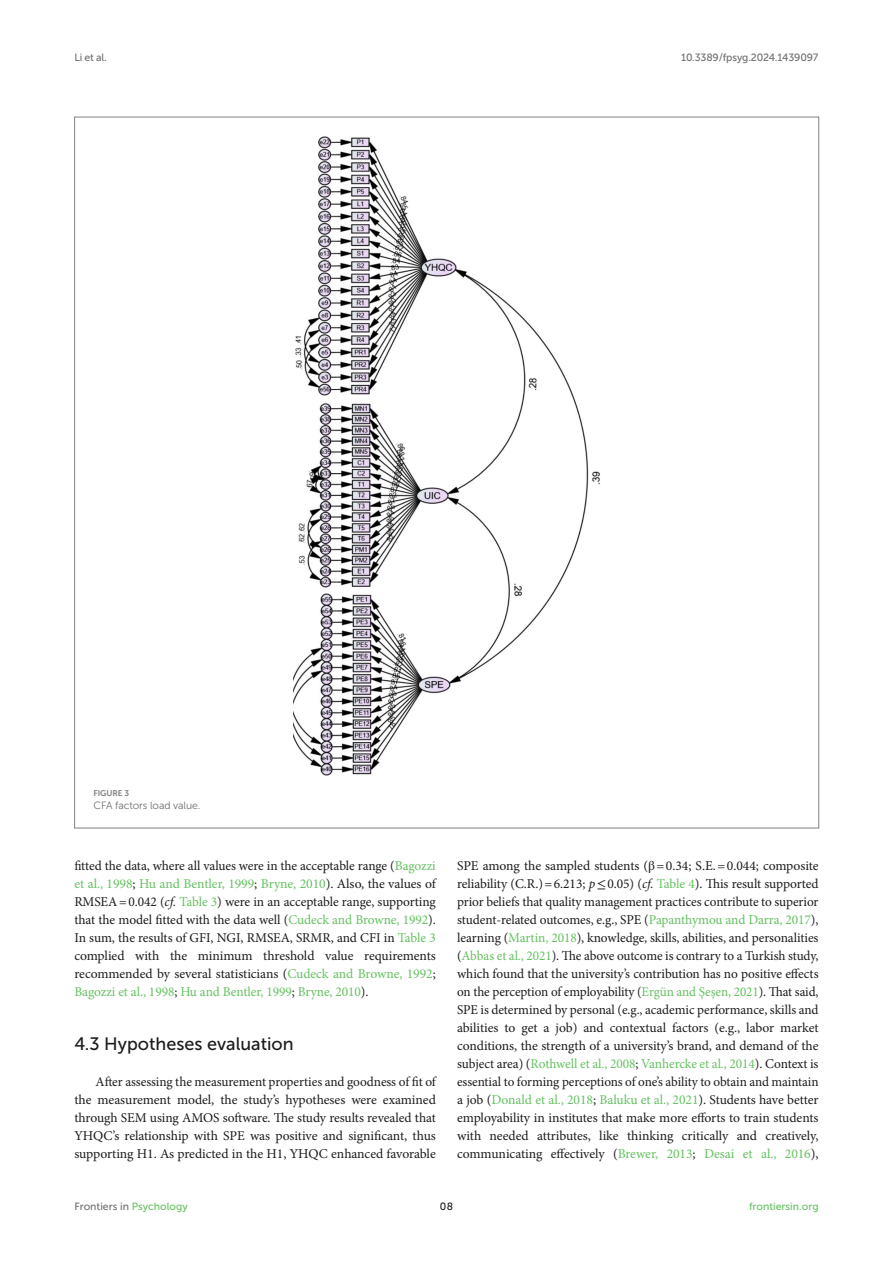
<style>
.page{position:relative;width:893px;height:1263px;background:#fff}
.page>*{position:absolute;margin:0;border:0;box-sizing:border-box;transform-origin:0 0}
.HEAD_2{font:18px "Museo Sans 500";color:#1b1c1b}
.TEXT_FLUSH{font:13.5px/18px "Minion Pro";letter-spacing:-.005em;color:#1b1c1b;text-align:justify}
.TEXT{font:13.5px/18px "Minion Pro";letter-spacing:-.005em;color:#1b1c1b;text-align:justify}
.t1{font:10.5px "Museo Sans 500";letter-spacing:-.015em;color:#706f70}
.FIG_LEG{font:10.5px "Museo Sans 300";letter-spacing:-.01em;color:#706f70}
.t2{font:10.5px "Museo Sans 500";color:#65c161}
.t3{font:10.5px "Museo Sans 500";color:#1b1c1b}
.FIG_HD{font:8.25px "Museo Sans 700";letter-spacing:-.01em;color:#7e7f7f}
.s1{color:#65c161}
.s2{font-style:italic}
.s3{font-family:"STIX General"}
</style>
<div class="page">
<img style="left:293px;top:136px;width:307px;height:640px">
<p class="t1" style="left:74px;top:51px;width:34px">Li et al.</p>
<p class="t1" style="left:681px;top:51px;width:139px">10.3389/fpsyg.2024.1439097</p>
<p class="FIG_HD" style="left:94px;top:788px;width:37px">FIGURE 3</p>
<p class="FIG_LEG" style="left:94px;top:800px;width:108px">CFA factors load value.</p>
<p class="TEXT" style="left:74px;top:857px;width:363px">fitted the data, where all values were in the acceptable range (<span class="s1">Bagozzi et al., 1998</span>; <span class="s1">Hu and Bentler, 1999</span>; <span class="s1">Bryne, 2010</span>). Also, the values of RMSEA=0.042 (<span class="s2">cf.</span> <span class="s1">Table 3</span>) were in an acceptable range, supporting that the model fitted with the data well (<span class="s1">Cudeck and Browne, 1992</span>).<br>In sum, the results of GFI, NGI, RMSEA, SRMR, and CFI in <span class="s1">Table 3 </span>complied with the minimum threshold value requirements recommended by several statisticians (<span class="s1">Cudeck and Browne, 1992</span>; <span class="s1">Bagozzi et al., 1998</span>; <span class="s1">Hu and Bentler, 1999</span>; <span class="s1">Bryne, 2010</span>).</p>
<p class="HEAD_2" style="left:74px;top:1034px;width:221px">4.3 Hypotheses evaluation</p>
<p class="TEXT_FLUSH" style="left:74px;top:1073px;width:363px;text-indent:21px">After assessing the measurement properties and goodness of fit of the measurement model, the study’s hypotheses were examined through SEM using AMOS software. The study results revealed that YHQC’s relationship with SPE was positive and significant, thus supporting H1. As predicted in the H1, YHQC enhanced favorable</p>
<p class="TEXT_FLUSH" style="left:457px;top:857px;width:363px">SPE among the sampled students (<span class="s3">β</span>=0.34; S.E.=0.044; composite reliability (C.R.)=6.213; <span class="s2">p</span><span class="s3">≤</span>0.05) (<span class="s2">cf.</span> <span class="s1">Table 4</span>). This result supported prior beliefs that quality management practices contribute to superior student-related outcomes, e.g., SPE (<span class="s1">Papanthymou and Darra, 2017</span>), learning (<span class="s1">Martin, 2018</span>), knowledge, skills, abilities, and personalities (<span class="s1">Abbas et al., 2021</span>). The above outcome is contrary to a Turkish study, which found that the university’s contribution has no positive effects on the perception of employability (<span class="s1">Ergün and Şeşen, 2021</span>). That said, SPE is determined by personal (e.g., academic performance, skills and abilities to get a job) and contextual factors (e.g., labor market conditions, the strength of a university’s brand, and demand of the subject area) (<span class="s1">Rothwell et al., 2008</span>; <span class="s1">Vanhercke et al., 2014</span>). Context is essential to forming perceptions of one’s ability to obtain and maintain a job (<span class="s1">Donald et al., 2018</span>; <span class="s1">Baluku et al., 2021</span>). Students have better employability in institutes that make more efforts to train students with needed attributes, like thinking critically and creatively, communicating effectively (<span class="s1">Brewer, 2013</span>; <span class="s1">Desai et al., 2016</span>),</p>
<p class="t1" style="left:74px;top:1200px;width:115px">Frontiers in <span class="s1">Psychology</span></p>
<p class="t3" style="left:440px;top:1200px;width:15px">08</p>
<p class="t2" style="left:749px;top:1200px;width:71px">frontiersin.org</p>
</div>
